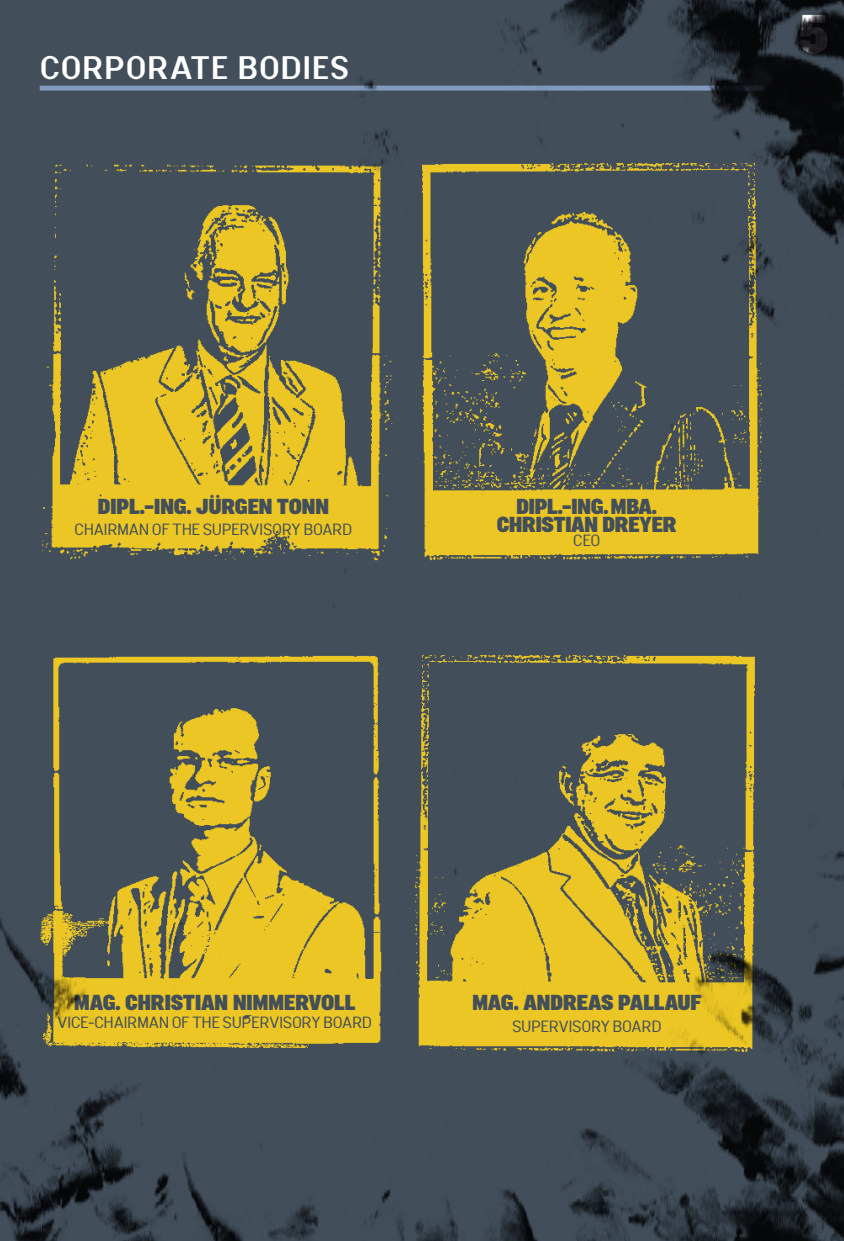
<style>
.page{position:relative;width:844px;height:1241px;background:#fff}
.page>*{position:absolute;margin:0;border:0;box-sizing:border-box;transform-origin:0 0}
.t1{font:700 31.5px "Malmo Sans";letter-spacing:-.005em;color:#fff}
.t2{font:21px/18.2px "Malmo Sans Headline";letter-spacing:-.025em;color:#424f5b;text-align:center}
.t3{font:15.75px "Malmo Sans";letter-spacing:-.03em;color:#424f5b}
</style>
<div class="page">
<img style="left:0;top:0;width:843px;height:1240px">
<h1 class="t1" style="left:40px;top:49px;width:311px">CORPORATE BODI ES</h1>
<p class="t2" style="left:97px;top:496px;width:233px">DIPL.-ING. JÜRGEN TONN</p>
<p class="t3" style="left:75px;top:520px;width:148px">CHAIRMAN OF THE SUPER</p>
<p class="t3" style="left:249px;top:520px;width:93px">VISORY BOARD</p>
<p class="t2" style="left:496px;top:496px;width:180px">DIPL.-ING. MBA.<br>CHRISTIAN DREYER</p>
<p class="t3" style="left:573px;top:531px;width:27px">CEO</p>
<p class="t2" style="left:74px;top:992px;width:283px">MAG. CHRISTIAN NIMMERVOLL</p>
<p class="t3" style="left:57px;top:1012px;width:9px">VICE</p>
<p class="t3" style="left:88px;top:1012px;width:154px">-CHAIRMAN OF THE SUPER</p>
<p class="t3" style="left:269px;top:1012px;width:93px">VISORY BOARD</p>
<p class="t2" style="left:472px;top:992px;width:231px">MAG. ANDREAS PALLAUF</p>
<p class="t3" style="left:512px;top:1016px;width:20px">SUPER</p>
<p class="t3" style="left:558px;top:1016px;width:93px">VISORY BOARD</p>
</div>
